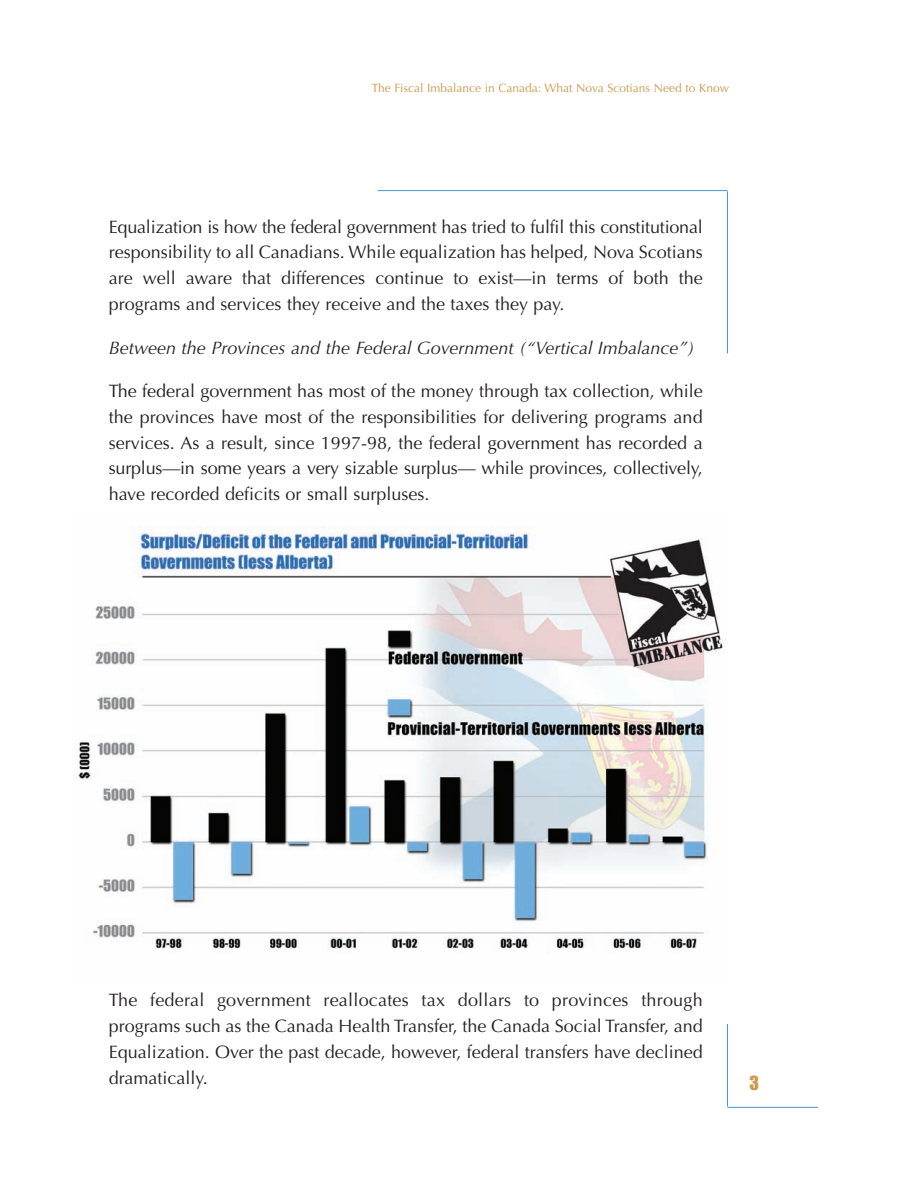
<style>
.page{position:relative;width:918px;height:1188px;background:#fff}
.page>*{position:absolute;margin:0;border:0;box-sizing:border-box;transform-origin:0 0}
.t1{font:18px/25.7px "Optima";color:#231f20;text-align:justify}
.t2{font:italic 18px "Optima";color:#231f20}
.t3{font:18px "Impact";color:#cf984c}
.t4{font:12px "Optima";color:#cf984c}
</style>
<div class="page">
<img style="left:78px;top:526px;width:646px;height:423px">
<hr style="left:378px;top:190px;width:350px;height:1px;background:#4796d0">
<hr style="left:727px;top:191px;width:1px;height:162px;background:#4796d0">
<hr style="left:728px;top:1107px;width:90px;height:1px;background:#4796d0">
<hr style="left:727px;top:1024px;width:1px;height:83px;background:#4796d0">
<p class="t4" style="left:372px;top:81px;width:359px">The Fiscal Imbalance in Canada: What Nova Scotians Need to Know</p>
<p class="t1" style="left:109px;top:214px;width:596px">Equalization is how the federal government has tried to fulfil this constitutional responsibility to all Canadians. While equalization has helped, Nova Scotians are well aware that differences continue to exist—in terms of both the programs and services they receive and the taxes they pay.</p>
<p class="t2" style="left:109px;top:337px;width:587px">Between the Provinces and the Federal Government (“Vertical Imbalance”)</p>
<p class="t1" style="left:109px;top:379px;width:596px">The federal government has most of the money through tax collection, while the provinces have most of the responsibilities for delivering programs and services. As a result, since 1997-98, the federal government has recorded a surplus—in some years a very sizable surplus— while provinces, collectively, have recorded deficits or small surpluses.</p>
<p class="t1" style="left:109px;top:988px;width:596px">The federal government reallocates tax dollars to provinces through programs such as the Canada Health Transfer, the Canada Social Transfer, and Equalization. Over the past decade, however, federal transfers have declined dramatically.</p>
<p class="t3" style="left:749px;top:1073px;width:11px">3</p>
</div>
